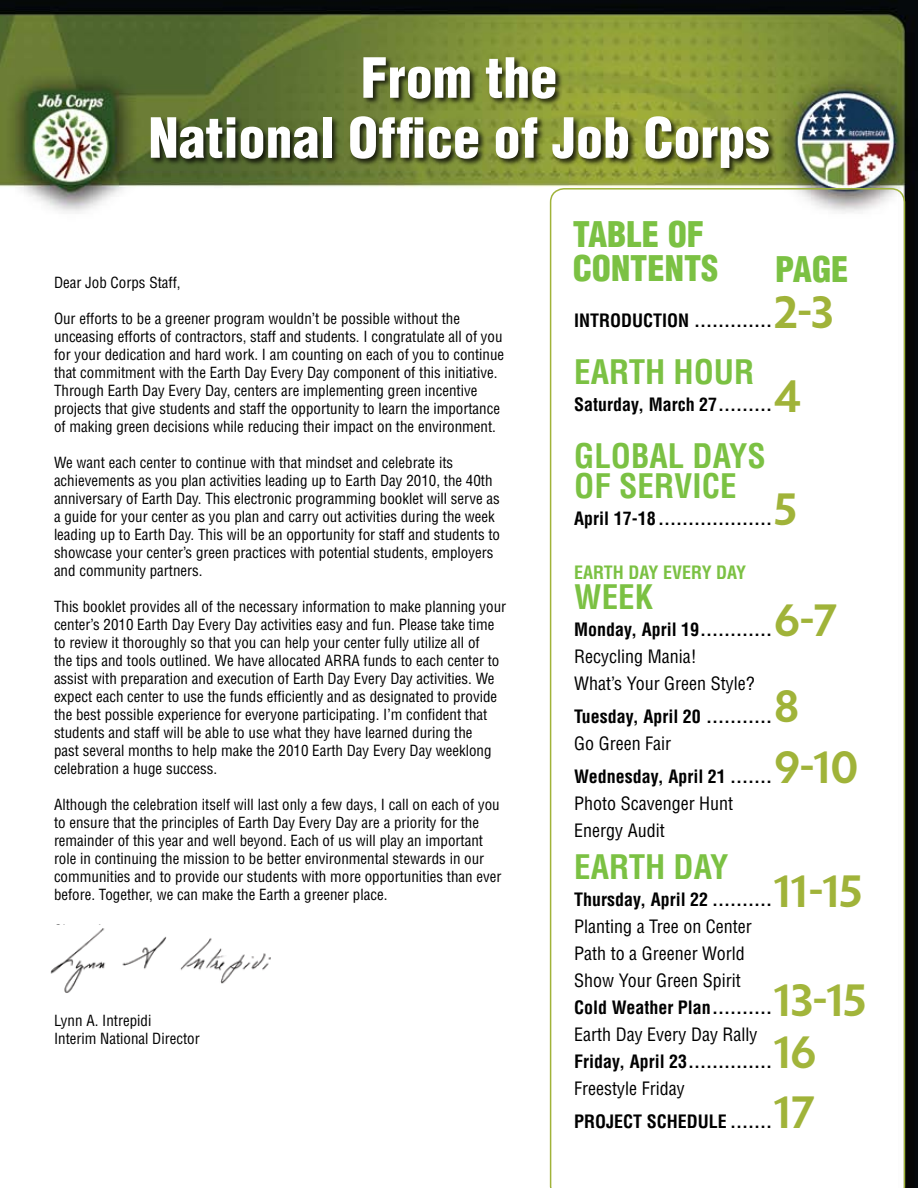
<style>
.page{position:relative;width:918px;height:1188px;background:#fff}
.page>*{position:absolute;margin:0;border:0;box-sizing:border-box;transform-origin:0 0}
.t1{font:900 condensed 54px/60px "Helvetica";color:#fff;text-align:center}
.t2{font:40.5px "Penumbra Semibold Sans";letter-spacing:-.015em;color:#a0b339}
.t3{font:40.5px "Penumbra Semibold Sans";color:#a2b53b}
.t4{font:900 condensed 34.5px/34.5px "Helvetica";color:#7bc143}
.t5{font:700 condensed 33px/30px "Helvetica";color:#7bc143}
.t6{font:700 condensed 18px "Helvetica";color:#000}
.t7{font:condensed 18px/27px "Helvetica";color:#000}
.t8{font:700 condensed 18px "Helvetica";color:#7bc143}
.t9{font:condensed 15px/18px "Helvetica";color:#000}
</style>
<div class="page">
<img style="left:0;top:0;width:918px;height:1188px">
<svg style="left:550px;top:188px;width:355px;height:1000px"></svg>
<img style="left:50px;top:925px;width:223px;height:69px">
<div style="left:150px;top:57px;width:627px;height:120px;background:#000;opacity:.75"></div>
<h1 class="t1" style="left:149px;top:47px;width:622px">From the<br>National Office of Job Corps</h1>
<p class="t9" style="left:54px;top:273px;width:128px">Dear Job Corps Staff,</p>
<p class="t9" style="left:54px;top:309px;width:452px">Our efforts to be a greener program wouldn’t be possible without the unceasing efforts of contractors, staff and students. I congratulate all of you for your dedication and hard work. I am counting on each of you to continue that commitment with the Earth Day Every Day component of this initiative.<br>Through Earth Day Every Day, centers are implementing green incentive projects that give students and staff the opportunity to learn the importance of making green decisions while reducing their impact on the environment.</p>
<p class="t9" style="left:54px;top:453px;width:448px">We want each center to continue with that mindset and celebrate its achievements as you plan activities leading up to Earth Day 2010, the 40th anniversary of Earth Day. This electronic programming booklet will serve as a guide for your center as you plan and carry out activities during the week leading up to Earth Day. This will be an opportunity for staff and students to showcase your center’s green practices with potential students, employers and community partners.</p>
<p class="t9" style="left:54px;top:597px;width:454px">This booklet provides all of the necessary information to make planning your center’s 2010 Earth Day Every Day activities easy and fun. Please take time to review it thoroughly so that you can help your center fully utilize all of<br>the tips and tools outlined. We have allocated ARRA funds to each center to assist with preparation and execution of Earth Day Every Day activities. We expect each center to use the funds efficiently and as designated to provide the best possible experience for everyone participating. I’m confident that students and staff will be able to use what they have learned during the<br>past several months to help make the 2010 Earth Day Every Day weeklong celebration a huge success.</p>
<p class="t9" style="left:54px;top:795px;width:449px">Although the celebration itself will last only a few days, I call on each of you to ensure that the principles of Earth Day Every Day are a priority for the remainder of this year and well beyond. Each of us will play an important role in continuing the mission to be better environmental stewards in our communities and to provide our students with more opportunities than ever before. Together, we can make the Earth a greener place.</p>
<p class="t9" style="left:54px;top:1011px;width:147px">Lynn A. Intrepidi<br>Interim National Director</p>
<h3 class="t4" style="left:573px;top:216px;width:147px">TABLE OF<br>CONTENTS</h3>
<h3 class="t4" style="left:775px;top:252px;width:75px">PAGE</h3>
<h2 class="t2" style="left:775px;top:287px;width:60px">2-3</h2>
<p class="t6" style="left:574px;top:310px;width:199px">INTRODUCTION .............</p>
<h3 class="t5" style="left:574px;top:357px;width:181px">EARTH HOUR</h3>
<p class="t6" style="left:574px;top:394px;width:199px">Saturday, March 27.........</p>
<h3 class="t5" style="left:574px;top:441px;width:193px">GLOBAL DAYS<br>OF SERVICE</h3>
<p class="t6" style="left:574px;top:508px;width:199px">April 17-18 ...................</p>
<p class="t8" style="left:574px;top:562px;width:173px">EARTH DAY EVERY DAY</p>
<h3 class="t5" style="left:574px;top:582px;width:80px">WEEK</h3>
<p class="t6" style="left:574px;top:619px;width:199px">Monday, April 19............</p>
<p class="t7" style="left:574px;top:643px;width:182px">Recycling Mania!<br>What’s Your Green Style?</p>
<p class="t6" style="left:574px;top:706px;width:199px">Tuesday, April 20 ...........</p>
<p class="t7" style="left:574px;top:730px;width:98px">Go Green Fair</p>
<p class="t6" style="left:574px;top:766px;width:199px">Wednesday, April 21 .......</p>
<p class="t7" style="left:574px;top:790px;width:160px">Photo Scavenger Hunt<br>Energy Audit</p>
<h3 class="t5" style="left:574px;top:852px;width:156px">EARTH DAY</h3>
<p class="t6" style="left:574px;top:889px;width:199px">Thursday, April 22 ..........</p>
<p class="t7" style="left:574px;top:913px;width:179px">Planting a Tree on Center<br>Path to a Greener World<br>Show Your Green Spirit</p>
<p class="t6" style="left:574px;top:997px;width:199px">Cold Weather Plan..........</p>
<p class="t7" style="left:574px;top:1021px;width:185px">Earth Day Every Day Rally</p>
<p class="t6" style="left:574px;top:1051px;width:199px">Friday, April 23..............</p>
<p class="t7" style="left:574px;top:1075px;width:112px">Freestyle Friday</p>
<p class="t6" style="left:574px;top:1111px;width:199px">PROJECT SCHEDULE .......</p>
<h2 class="t2" style="left:775px;top:371px;width:28px">4</h2>
<h2 class="t2" style="left:775px;top:485px;width:24px">5</h2>
<h2 class="t2" style="left:775px;top:595px;width:64px">6-7</h2>
<h2 class="t2" style="left:775px;top:681px;width:26px">8</h2>
<h2 class="t2" style="left:775px;top:742px;width:85px">9-10</h2>
<h2 class="t2" style="left:775px;top:866px;width:89px">11-15</h2>
<h2 class="t3" style="left:775px;top:975px;width:93px">13-15</h2>
<h2 class="t3" style="left:775px;top:1028px;width:43px">16</h2>
<h2 class="t2" style="left:775px;top:1088px;width:42px">17</h2>
</div>
